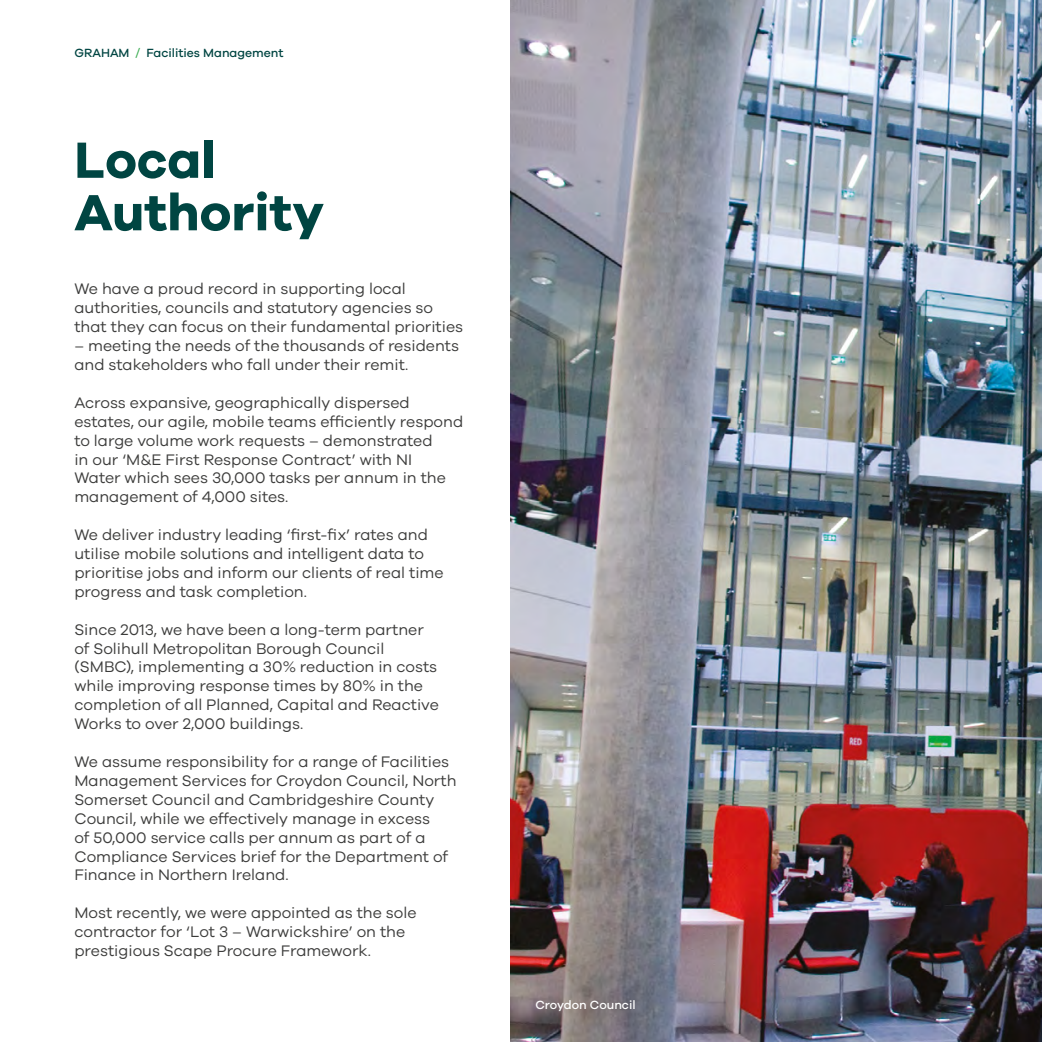
<style>
.page{position:relative;width:1042px;height:1042px;background:#fff}
.page>*{position:absolute;margin:0;border:0;box-sizing:border-box;transform-origin:0 0}
.t1{font:700 52.5px/52.5px "Galano Grotesque";color:#004542}
.t2{font:15.75px/18.9px "Galano Grotesque";color:#3c3c3b}
.t3{font:500 12.25px "Galano Grotesque";color:#004542}
.t4{font:500 12.25px "Galano Grotesque";color:#fff}
.s1{color:#3bac52}
</style>
<div class="page">
<img style="left:510px;top:0;width:532px;height:1042px">
<p class="t3" style="left:74px;top:45px;width:211px">GRAHAM <span class="s1">/</span> Facilities Management</p>
<h1 class="t1" style="left:74px;top:132px;width:251px">Local<br>Authority</h1>
<p class="t2" style="left:74px;top:279px;width:390px">We have a proud record in supporting local authorities, councils and statutory agencies so that they can focus on their fundamental priorities</p>
<p class="t2" style="left:74px;top:336px;width:386px">– meeting the needs of the thousands of residents and stakeholders who fall under their remit.</p>
<p class="t2" style="left:74px;top:392px;width:390px">Across expansive, geographically dispersed estates, our agile, mobile teams efficiently respond to large volume work requests – demonstrated<br>in our ‘M&amp;E First Response Contract’ with NI<br>Water which sees 30,000 tasks per annum in the management of 4,000 sites.</p>
<p class="t2" style="left:74px;top:525px;width:371px">We deliver industry leading ‘first-fix’ rates and utilise mobile solutions and intelligent data to prioritise jobs and inform our clients of real time progress and task completion.</p>
<p class="t2" style="left:74px;top:619px;width:366px">Since 2013, we have been a long-term partner of Solihull Metropolitan Borough Council (SMBC), implementing a 30% reduction in costs while improving response times by 80% in the completion of all Planned, Capital and Reactive Works to over 2,000 buildings.</p>
<p class="t2" style="left:74px;top:752px;width:384px">We assume responsibility for a range of Facilities Management Services for Croydon Council, North Somerset Council and Cambridgeshire County Council, while we effectively manage in excess<br>of 50,000 service calls per annum as part of a Compliance Services brief for the Department of Finance in Northern Ireland.</p>
<p class="t2" style="left:74px;top:903px;width:344px">Most recently, we were appointed as the sole contractor for ‘Lot 3 – Warwickshire’ on the prestigious Scape Procure Framework.</p>
<p class="t4" style="left:535px;top:998px;width:102px">Croydon Council</p>
</div>
